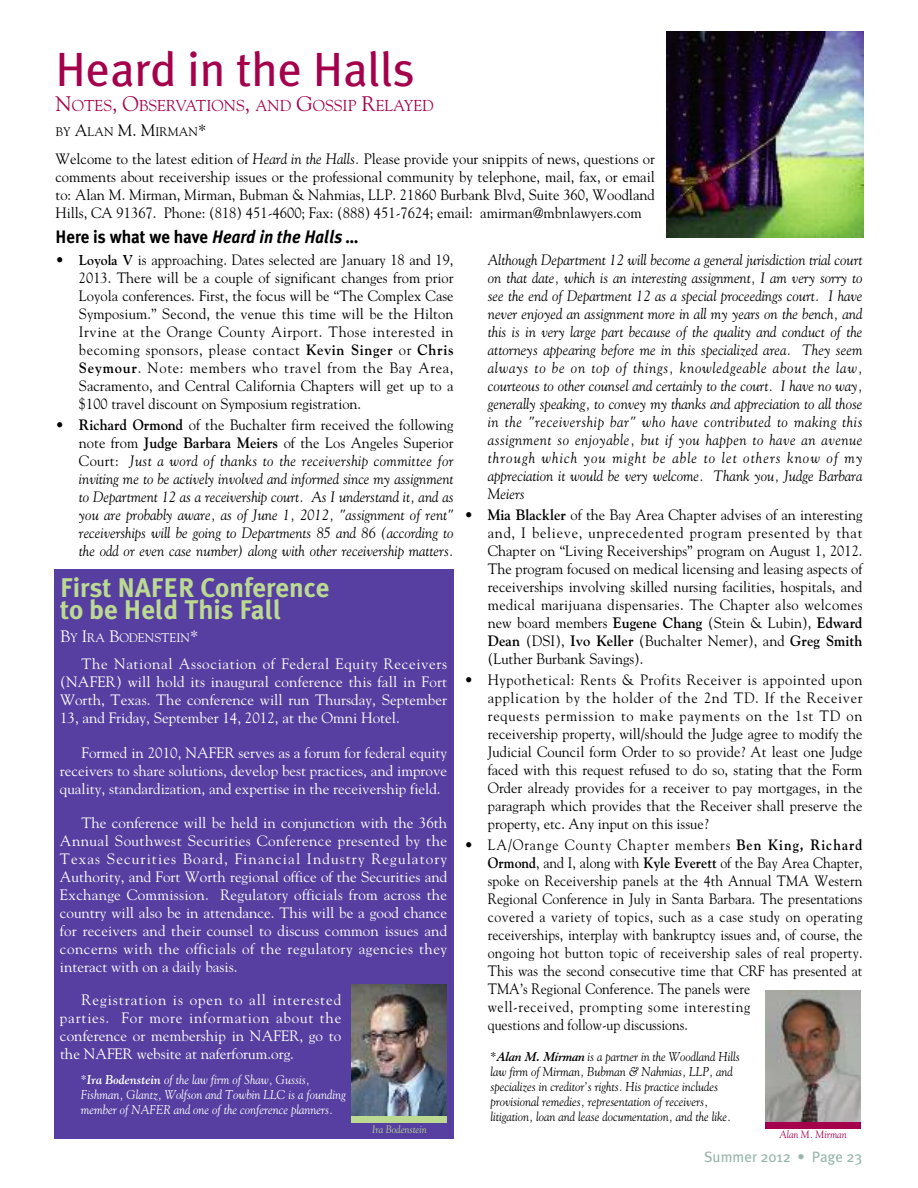
<style>
.page{position:relative;width:918px;height:1188px;background:#fff}
.page>*{position:absolute;margin:0;border:0;box-sizing:border-box;transform-origin:0 0}
.t1{font:48px "Meta Plus";color:#a4004c}
.t2{font:700 27px/22.5px "Meta Plus";color:#bcda91}
.t3{font:700 18px "Meta Plus";color:#000;scale:.94 1}
.t4{font:15.75px "Goudy";color:#a4004c}
.t5{font:15px/18px "Goudy";color:#000;text-align:justify;scale:.96 1}
.t6{font:italic 15px/18px "Goudy";color:#000;text-align:justify;scale:.96 1}
.t7{font:15px/18px "Goudy";color:#fff;text-align:justify}
.t8{font:15px/18px "Goudy";color:#000;text-align:justify}
.t9{font:15px "Meta Plus";color:#99b6ad}
.t10{font:italic 12.75px/15px "Goudy";color:#000;scale:.94 1}
.t11{font:italic 12.75px/15.3px "Goudy";color:#fff;scale:.94 1}
.t12{font:12.3px "Goudy";color:#fff}
.t13{font:12.3px "Goudy";color:#000}
.t14{font:italic 10.65px "Goudy";color:#bcda91;scale:.94 1}
.t15{font:italic 10.65px "Goudy";color:#a4004c;scale:.94 1}
.s1{font-size:21px}
.s2{font-size:16.5px}
.s3{font-style:italic}
.s4{font-weight:700;font-size:14.25px}
.s5{font-weight:700}
.s6{font-style:normal}
.s7{font-weight:700;font-style:normal}
</style>
<div class="page">
<div style="left:54px;top:569px;width:399px;height:570px;background:#573fa1"></div>
<img style="left:765px;top:991px;width:96px;height:131px">
<div style="left:765px;top:1122px;width:96px;height:7px;background:#a4004c"></div>
<img style="left:352px;top:985px;width:95px;height:131px">
<div style="left:352px;top:1116px;width:95px;height:7px;background:#bcda91"></div>
<img style="left:667px;top:31px;width:197px;height:207px">
<h1 class="t1" style="left:56px;top:41px;width:361px">Heard in the Halls</h1>
<p class="t4" style="left:56px;top:97px;width:380px"><span class="s1">N</span>OTES<span class="s1">, O</span>BSERVATIONS<span class="s1">,</span> AND <span class="s1">G</span>OSSIP <span class="s1">R</span>ELAYED</p>
<p class="t13" style="left:56px;top:125px;width:152px">BY <span class="s2">A</span>LAN <span class="s2">M. M</span>IRMAN<span class="s2">*</span></p>
<p class="t8" style="left:55px;top:149px;width:601px">Welcome to the latest edition of <span class="s3">Heard in the Halls.</span> Please provide your snippits of news, questions or comments about receivership issues or the professional community by telephone, mail, fax, or email to: Alan M. Mirman, Mirman, Bubman &amp; Nahmias, LLP. 21860 Burbank Blvd, Suite 360, Woodland Hills, CA 91367. Phone: (818) 451-4600; Fax: (888) 451-7624; email: amirman@mbnlawyers.com</p>
<p class="t5" style="left:79px;top:250px;width:392px;text-indent:-23px">• <span class="s4">Loyola V</span> is approaching. Dates selected are January 18 and 19, 2013. There will be a couple of significant changes from prior Loyola conferences. First, the focus will be “The Complex Case Symposium.” Second, the venue this time will be the Hilton Irvine at the Orange County Airport. Those interested in becoming sponsors, please contact <span class="s5">Kevin Singer</span> or <span class="s5">Chris Seymour</span>. Note: members who travel from the Bay Area, Sacramento, and Central California Chapters will get up to a $100 travel discount on Symposium registration.</p>
<p class="t6" style="left:79px;top:416px;width:392px;text-indent:-23px"><span class="s6">•</span> <span class="s7">Richard Ormond</span> <span class="s6">of the Buchalter firm received the following note from</span> <span class="s7">Judge Barbara Meiers</span> <span class="s6">of the Los Angeles Superior Court:</span> Just a word of thanks to the receivership committee for inviting me to be actively involved and informed since my assignment to Department 12 as a receivership court. As I understand it, and as you are probably aware, as of June 1, 2012, "assignment of rent" receiverships will be going to Departments 85 and 86 (according to the odd or even case number) along with other receivership matters.</p>
<p class="t3" style="left:56px;top:226px;width:324px">Here is what we have <span class="s3">Heard in the Halls …</span></p>
<p class="t6" style="left:488px;top:250px;width:392px">Although Department 12 will become a general jurisdiction trial court on that date, which is an interesting assignment, I am very sorry to see the end of Department 12 as a special proceedings court. I have never enjoyed an assignment more in all my years on the bench, and this is in very large part because of the quality and conduct of the attorneys appearing before me in this specialized area. They seem always to be on top of things, knowledgeable about the law, courteous to other counsel and certainly to the court. I have no way, generally speaking, to convey my thanks and appreciation to all those in the "receivership bar" who have contributed to making this assignment so enjoyable, but if you happen to have an avenue through which you might be able to let others know of my appreciation it would be very welcome. Thank you, Judge Barbara Meiers</p>
<p class="t5" style="left:488px;top:506px;width:392px;text-indent:-23px">• <span class="s5">Mia Blackler</span> of the Bay Area Chapter advises of an interesting and, I believe, unprecedented program presented by that Chapter on “Living Receiverships” program on August 1, 2012.<br>The program focused on medical licensing and leasing aspects of receiverships involving skilled nursing facilities, hospitals, and medical marijuana dispensaries. The Chapter also welcomes new board members <span class="s5">Eugene Chang</span> (Stein &amp; Lubin), <span class="s5">Edward Dean</span> (DSI), <span class="s5">Ivo Keller</span> (Buchalter Nemer), and <span class="s5">Greg Smith </span>(Luther Burbank Savings).</p>
<p class="t5" style="left:488px;top:671px;width:392px;text-indent:-23px">• Hypothetical: Rents &amp; Profits Receiver is appointed upon application by the holder of the 2nd TD. If the Receiver requests permission to make payments on the 1st TD on receivership property, will/should the Judge agree to modify the Judicial Council form Order to so provide? At least one Judge faced with this request refused to do so, stating that the Form Order already provides for a receiver to pay mortgages, in the paragraph which provides that the Receiver shall preserve the property, etc. Any input on this issue?</p>
<p class="t5" style="left:488px;top:836px;width:392px;text-align:left;text-indent:-23px">• LA/Orange County Chapter members <span class="s5">Ben King, Richard Ormond</span>, and I, along with <span class="s5">Kyle Everett</span> of the Bay Area Chapter, spoke on Receivership panels at the 4th Annual TMA Western Regional Conference in July in Santa Barbara. The presentations covered a variety of topics, such as a case study on operating receiverships, interplay with bankruptcy issues and, of course, the ongoing hot button topic of receivership sales of real property.<br>This was the second consecutive time that CRF has presented at TMA’s Regional Conference. The panels were<br>well-received, prompting some interesting<br>questions and follow-up discussions.</p>
<h2 class="t2" style="left:60px;top:576px;width:271px">First NAFER Conference to be Held This Fall</h2>
<p class="t12" style="left:60px;top:630px;width:140px"><span class="s2">B</span>Y <span class="s2">I</span>RA <span class="s2">B</span>ODENSTEIN<span class="s2">*</span></p>
<p class="t7" style="left:60px;top:655px;width:389px;text-indent:22px">The National Association of Federal Equity Receivers (NAFER) will hold its inaugural conference this fall in Fort Worth, Texas. The conference will run Thursday, September 13, and Friday, September 14, 2012, at the Omni Hotel.</p>
<p class="t7" style="left:60px;top:744px;width:389px;text-indent:22px">Formed in 2010, NAFER serves as a forum for federal equity receivers to share solutions, develop best practices, and improve quality, standardization, and expertise in the receivership field.</p>
<p class="t7" style="left:60px;top:814px;width:389px;text-indent:22px">The conference will be held in conjunction with the 36th Annual Southwest Securities Conference presented by the Texas Securities Board, Financial Industry Regulatory Authority, and Fort Worth regional office of the Securities and Exchange Commission. Regulatory officials from across the country will also be in attendance. This will be a good chance for receivers and their counsel to discuss common issues and concerns with the officials of the regulatory agencies they interact with on a daily basis.</p>
<p class="t7" style="left:60px;top:991px;width:283px;text-indent:22px">Registration is open to all interested parties. For more information about the conference or membership in NAFER, go to the NAFER website at naferforum.org.</p>
<p class="t10" style="left:491px;top:1049px;width:267px">*<span class="s5">Alan M. Mirman</span> is a partner in the Woodland Hills law firm of Mirman, Bubman &amp; Nahmias, LLP, and specializes in creditor’s rights. His practice includes provisional remedies, representation of receivers, litigation, loan and lease documentation, and the like.</p>
<p class="t11" style="left:81px;top:1072px;width:283px">*<span class="s5">Ira Bodenstein</span> of the law firm of Shaw, Gussis,<br>Fishman, Glantz, Wolfson and Towbin LLC is a founding member of NAFER and one of the conference planners.</p>
<p class="t14" style="left:372px;top:1123px;width:60px">Ira Bodenstein</p>
<p class="t15" style="left:780px;top:1129px;width:73px">Alan M. Mirman</p>
<p class="t9" style="left:704px;top:1148px;width:160px">Summer 2012 • Page 23</p>
</div>
